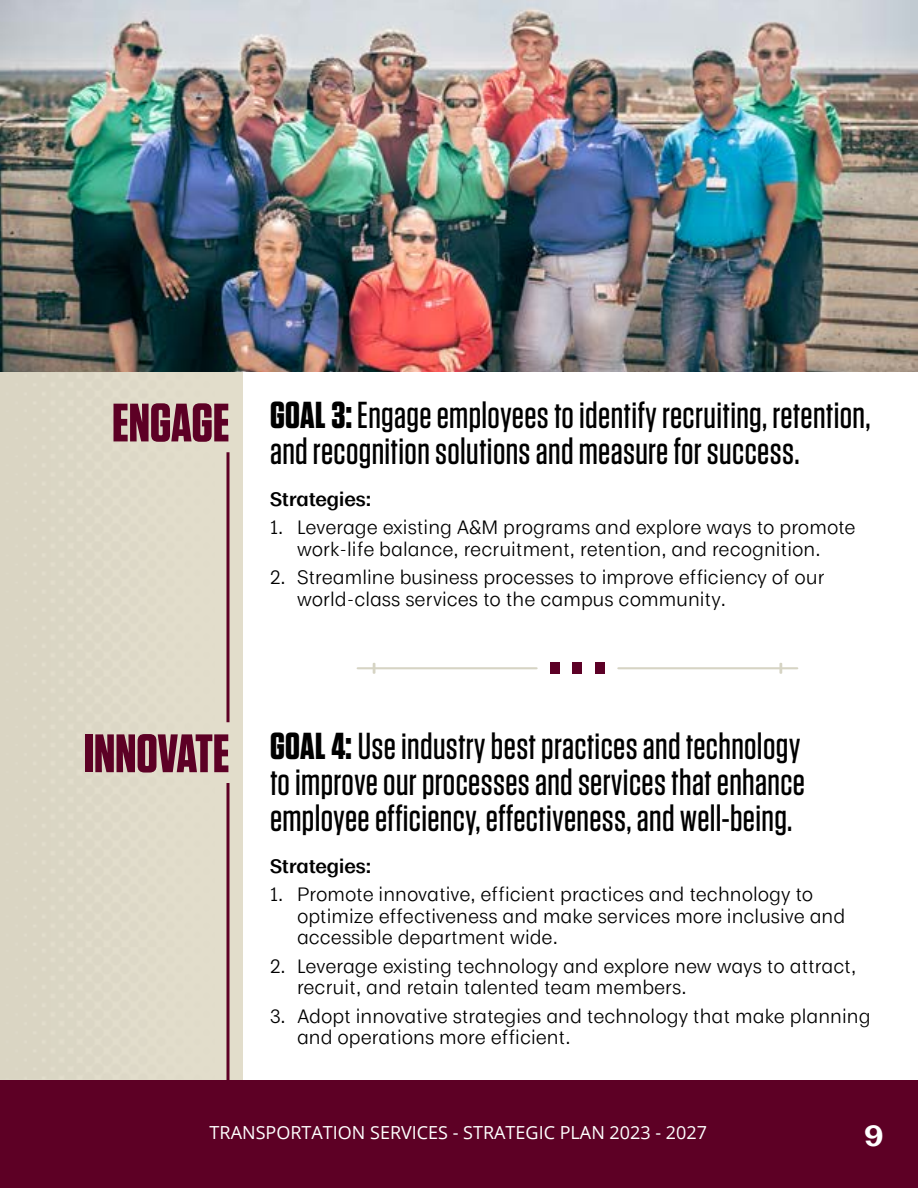
<style>
.page{position:relative;width:918px;height:1188px;background:#fff}
.page>*{position:absolute;margin:0;border:0;box-sizing:border-box;transform-origin:0 0}
.t1{font:700 54px "Tungsten";color:#5d0025}
.t2{font:500 37.5px/36px "Tungsten";letter-spacing:.01em;color:#000}
.t3{font:700 27px "Moriston";color:#fff}
.t4{font:18px/21.6px "Moriston";color:#000}
.t5{font:18px "Open Sans";color:#fff}
.t6{font:600 18px "Moriston";color:#000}
.s1{font-weight:700}
</style>
<div class="page">
<div style="left:0;top:0;width:243px;height:1094px;background:#e2ddcb"></div>
<div style="left:0;top:1080px;width:918px;height:108px;background:#5d0025"></div>
<svg style="left:226px;top:452px;width:4px;height:270px"></svg>
<svg style="left:226px;top:783px;width:4px;height:297px"></svg>
<img style="left:0;top:0;width:917px;height:372px">
<svg style="left:357px;top:663px;width:181px;height:11px"></svg>
<svg style="left:617px;top:663px;width:181px;height:11px"></svg>
<div style="left:551px;top:663px;width:9px;height:11px;background:#5c0026"></div>
<div style="left:573px;top:663px;width:9px;height:11px;background:#5c0026"></div>
<div style="left:595px;top:663px;width:9px;height:11px;background:#5c0026"></div>
<h1 class="t1" style="left:112px;top:394px;width:119px">ENGAGE</h1>
<h2 class="t2" style="left:270px;top:398px;width:602px"><span class="s1">GOAL 3:</span>Engage employees to identify recruiting, retention, and recognition solutions and measure for success.</h2>
<p class="t6" style="left:270px;top:485px;width:103px">Strategies:</p>
<p class="t4" style="left:270px;top:516px;width:587px;text-align:center">1. Leverage existing A&amp;M programs and explore ways to promote work-life balance, recruitment, retention, and recognition.</p>
<p class="t4" style="left:297px;top:566px;width:529px;text-indent:-27px">2. Streamline business processes to improve efficiency of our world-class services to the campus community.</p>
<h1 class="t1" style="left:84px;top:725px;width:147px">INNOVATE</h1>
<h2 class="t2" style="left:270px;top:728px;width:537px;text-align:justify"><span class="s1">GOAL 4:</span> Use industry best practices and technology to improve our processes and services that enhance employee efficiency, effectiveness, and well-being.</h2>
<p class="t6" style="left:270px;top:852px;width:103px">Strategies:</p>
<p class="t4" style="left:297px;top:882px;width:550px;text-indent:-27px">1. Promote innovative, efficient practices and technology to optimize effectiveness and make services more inclusive and accessible department wide.</p>
<p class="t4" style="left:297px;top:954px;width:561px;text-indent:-27px">2. Leverage existing technology and explore new ways to attract, recruit, and retain talented team members.</p>
<p class="t4" style="left:297px;top:1004px;width:575px;text-indent:-27px">3. Adopt innovative strategies and technology that make planning and operations more efficient.</p>
<p class="t5" style="left:210px;top:1120px;width:499px">TRANSPORTATION SERVICES - STRATEGIC PLAN 2023 - 2027</p>
<h3 class="t3" style="left:865px;top:1114px;width:20px">9</h3>
</div>
